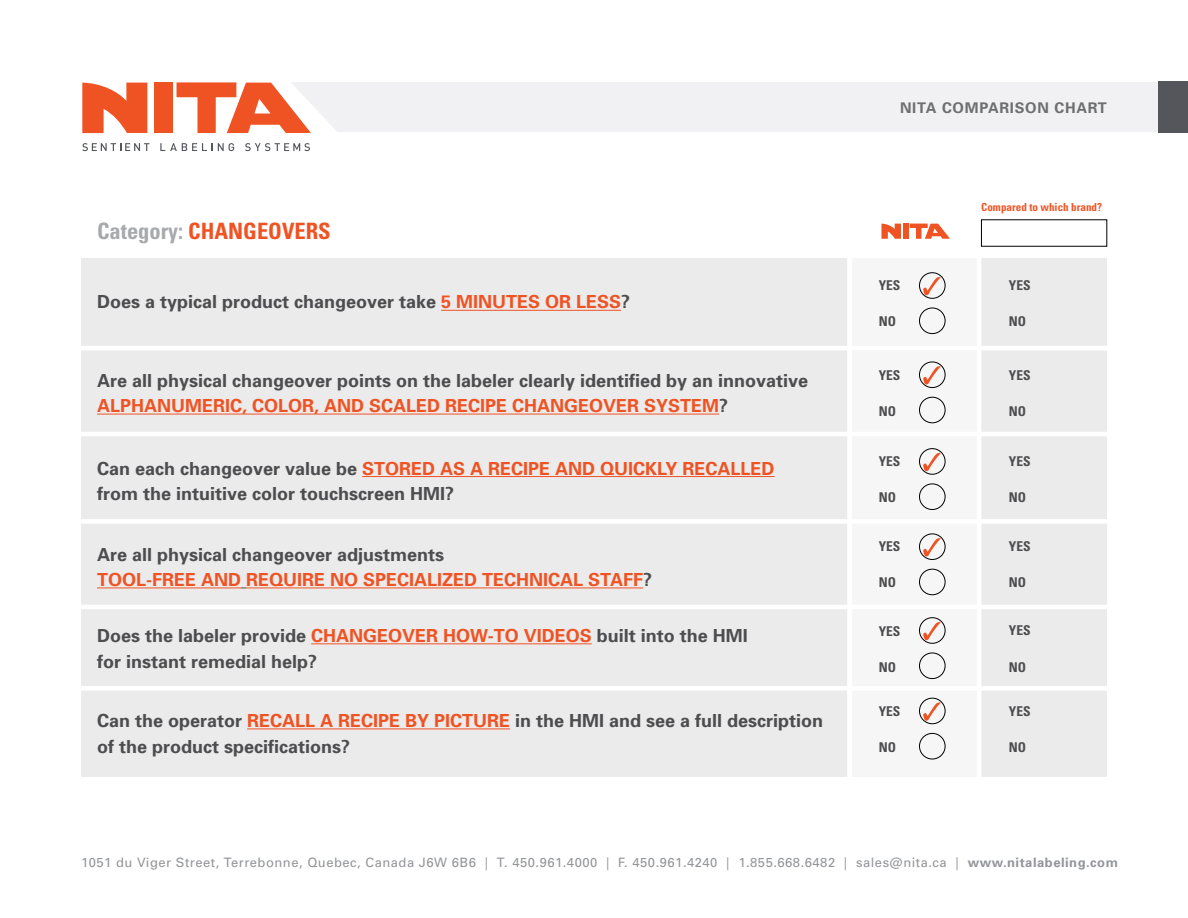
<style>
.page{position:relative;width:1188px;height:918px;background:#fff}
.page>*{position:absolute;margin:0;border:0;box-sizing:border-box;transform-origin:0 0}
.t1{font:700 condensed 22.5px "Univers";color:#f05323}
.t2{font:700 18px/25.5px "Univers";color:#4d4d4f}
.t3{font:700 18px/25.5px "Univers";color:#f05323}
.t4{font:700 14.7px "Univers";letter-spacing:.05em;color:#6d6e71}
.t5{font:700 condensed 13.5px "Univers";color:#4d4d4f}
.t6{font:12.9px "Univers";letter-spacing:.04em;color:#939598}
.t7{font:700 condensed 11.1px "Univers";color:#f05323}
.s1{color:#a7a9ac}
.s2{color:#f05323}
.s3{color:#4d4d4f}
.s4{font-weight:700}
</style>
<div class="page">
<div style="left:311px;top:82px;width:848px;height:50px;background:#f1f1f3"></div>
<div style="left:1159px;top:81px;width:29px;height:52px;background:#54565b"></div>
<svg style="left:160px;top:143px;width:74px;height:8px"></svg>
<svg style="left:82px;top:143px;width:67px;height:8px"></svg>
<svg style="left:245px;top:143px;width:65px;height:8px"></svg>
<svg style="left:82px;top:83px;width:65px;height:50px"></svg>
<div style="left:154px;top:83px;width:18px;height:50px;background:#f05323"></div>
<svg style="left:177px;top:82px;width:134px;height:51px"></svg>
<div style="left:81px;top:258px;width:766px;height:519px;background:#ebebec"></div>
<div style="left:847px;top:258px;width:130px;height:519px;background:#f6f6f6"></div>
<div style="left:978px;top:258px;width:129px;height:519px;background:#ebebec"></div>
<hr style="left:65px;top:346px;width:1048px;height:4px;background:#fff">
<hr style="left:65px;top:432px;width:1048px;height:4px;background:#fff">
<div style="left:66px;top:519px;width:1049px;height:5px;background:#fff"></div>
<hr style="left:65px;top:605px;width:1048px;height:4px;background:#fff">
<div style="left:65px;top:686px;width:1048px;height:5px;background:#fff"></div>
<hr style="left:441px;top:310px;width:180px;height:1px;background:#f05323">
<hr style="left:362px;top:476px;width:413px;height:1px;background:#f05323">
<hr style="left:97px;top:587px;width:144px;height:1px;background:#f05323">
<hr style="left:246px;top:587px;width:397px;height:1px;background:#f05323">
<hr style="left:97px;top:414px;width:622px;height:1px;background:#f05323">
<hr style="left:311px;top:643px;width:281px;height:1px;background:#f05323">
<hr style="left:247px;top:728px;width:263px;height:1px;background:#f05323">
<div style="left:847px;top:258px;width:5px;height:530px;background:#fff"></div>
<hr style="left:977px;top:258px;width:4px;height:527px;background:#fff">
<svg style="left:881px;top:224px;width:20px;height:15px"></svg>
<div style="left:903px;top:224px;width:5px;height:15px;background:#f05323"></div>
<svg style="left:910px;top:224px;width:40px;height:15px"></svg>
<div style="left:919px;top:272px;width:27px;height:27px;border:1px solid #000;border-radius:50%"></div>
<svg style="left:923px;top:277px;width:18px;height:18px"></svg>
<div style="left:919px;top:361px;width:27px;height:27px;border:1px solid #000;border-radius:50%"></div>
<svg style="left:923px;top:366px;width:18px;height:18px"></svg>
<div style="left:919px;top:448px;width:27px;height:27px;border:1px solid #000;border-radius:50%"></div>
<svg style="left:923px;top:453px;width:18px;height:18px"></svg>
<div style="left:919px;top:533px;width:27px;height:27px;border:1px solid #000;border-radius:50%"></div>
<svg style="left:923px;top:538px;width:18px;height:18px"></svg>
<div style="left:919px;top:617px;width:27px;height:27px;border:1px solid #000;border-radius:50%"></div>
<svg style="left:923px;top:622px;width:18px;height:18px"></svg>
<div style="left:919px;top:698px;width:27px;height:26px;border:1px solid #000;border-radius:50%"></div>
<svg style="left:923px;top:702px;width:18px;height:19px"></svg>
<div style="left:919px;top:308px;width:27px;height:26px;border:1px solid #000;border-radius:50%"></div>
<div style="left:919px;top:397px;width:27px;height:26px;border:1px solid #000;border-radius:50%"></div>
<div style="left:919px;top:483px;width:27px;height:27px;border:1px solid #000;border-radius:50%"></div>
<div style="left:919px;top:569px;width:27px;height:26px;border:1px solid #000;border-radius:50%"></div>
<div style="left:919px;top:653px;width:27px;height:26px;border:1px solid #000;border-radius:50%"></div>
<div style="left:919px;top:733px;width:27px;height:26px;border:1px solid #000;border-radius:50%"></div>
<p class="t4" style="left:900px;top:99px;width:208px">NITA COMPARISON CHART</p>
<p class="t1" style="left:97px;top:217px;width:235px"><span class="s1">Category:</span> CHANGEOVERS</p>
<p class="t2" style="left:97px;top:289px;width:535px">Does a typical product changeover take <span class="s2">5 MINUTES OR LESS</span>?</p>
<p class="t2" style="left:97px;top:368px;width:713px">Are all physical changeover points on the labeler clearly identified by an innovative<br><span class="s2">ALPHANUMERIC, COLOR, AND SCALED RECIPE CHANGEOVER SYSTEM</span>?</p>
<p class="t2" style="left:97px;top:456px;width:679px">Can each changeover value be <span class="s2">STORED AS A RECIPE AND QUICKLY RECALLED </span>from the intuitive color touchscreen HMI?</p>
<p class="t3" style="left:97px;top:542px;width:557px"><span class="s3">Are all physical changeover adjustments<br></span>TOOL-FREE AND REQUIRE NO SPECIALIZED TECHNICAL STAFF<span class="s3">?</span></p>
<p class="t2" style="left:97px;top:623px;width:652px">Does the labeler provide <span class="s2">CHANGEOVER HOW-TO VIDEOS</span> built into the HMI for instant remedial help?</p>
<p class="t2" style="left:97px;top:708px;width:728px">Can the operator <span class="s2">RECALL A RECIPE BY PICTURE</span> in the HMI and see a full description of the product specifications?</p>
<p class="t5" style="left:879px;top:277px;width:23px">YES</p>
<p class="t5" style="left:879px;top:313px;width:19px">NO</p>
<p class="t5" style="left:879px;top:367px;width:23px">YES</p>
<p class="t5" style="left:879px;top:403px;width:19px">NO</p>
<p class="t5" style="left:879px;top:453px;width:23px">YES</p>
<p class="t5" style="left:879px;top:489px;width:19px">NO</p>
<p class="t5" style="left:879px;top:538px;width:23px">YES</p>
<p class="t5" style="left:879px;top:574px;width:19px">NO</p>
<p class="t5" style="left:879px;top:622px;width:23px">YES</p>
<p class="t5" style="left:879px;top:659px;width:19px">NO</p>
<p class="t5" style="left:879px;top:703px;width:23px">YES</p>
<p class="t5" style="left:879px;top:739px;width:19px">NO</p>
<p class="t7" style="left:981px;top:200px;width:122px">Compared to which brand?</p>
<p class="t5" style="left:1009px;top:277px;width:23px">YES</p>
<p class="t5" style="left:1009px;top:313px;width:19px">NO</p>
<p class="t5" style="left:1009px;top:367px;width:23px">YES</p>
<p class="t5" style="left:1009px;top:403px;width:19px">NO</p>
<p class="t5" style="left:1009px;top:453px;width:23px">YES</p>
<p class="t5" style="left:1009px;top:489px;width:19px">NO</p>
<p class="t5" style="left:1009px;top:538px;width:23px">YES</p>
<p class="t5" style="left:1009px;top:574px;width:19px">NO</p>
<p class="t5" style="left:1009px;top:622px;width:23px">YES</p>
<p class="t5" style="left:1009px;top:659px;width:19px">NO</p>
<p class="t5" style="left:1009px;top:703px;width:23px">YES</p>
<p class="t5" style="left:1009px;top:739px;width:19px">NO</p>
<p class="t6" style="left:81px;top:855px;width:1038px">1051 du Viger Street, Terrebonne, Quebec, Canada J6W 6B6 | T. 450.961.4000 | F. 450.961.4240 | 1.855.668.6482 | sales@nita.ca | <span class="s4">www.nitalabeling.com</span></p>
</div>
